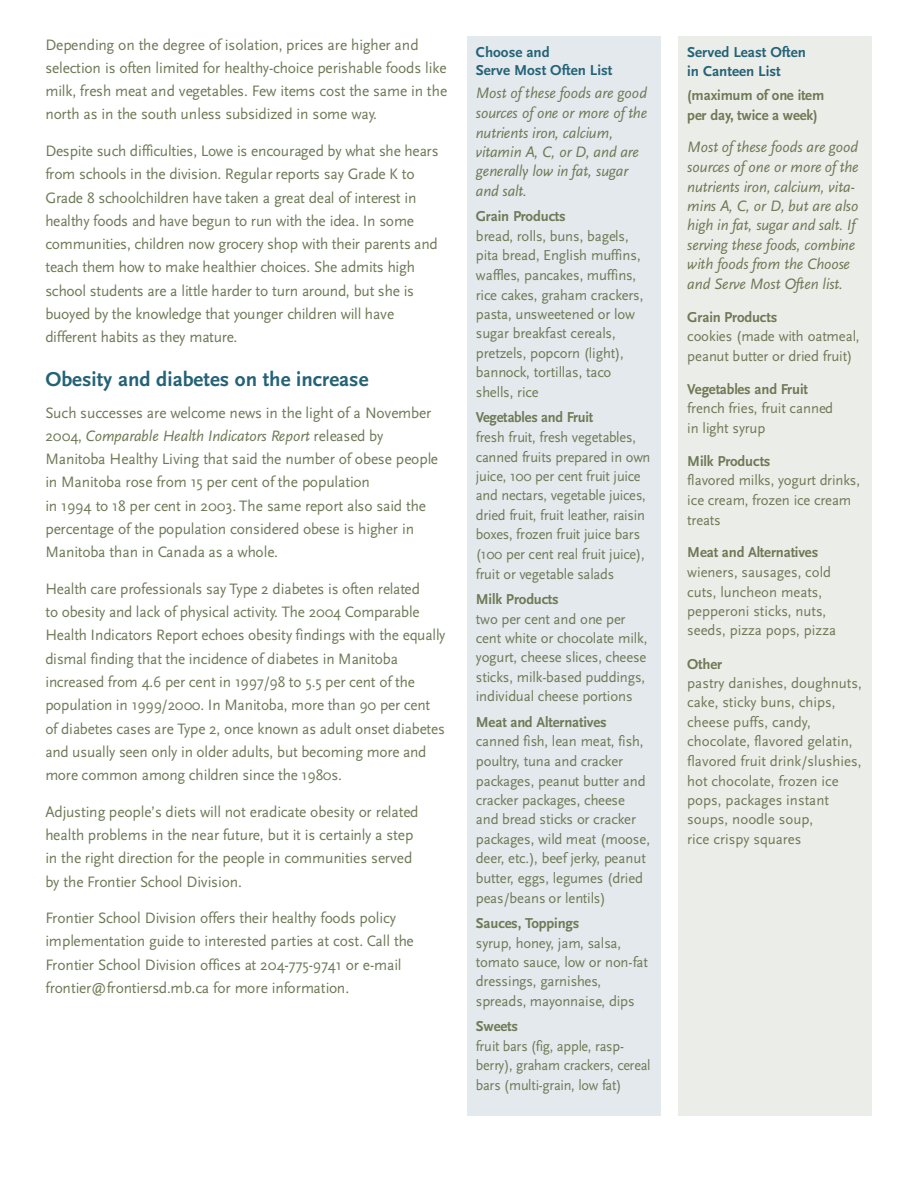
<style>
.page{position:relative;width:918px;height:1188px;background:#fff}
.page>*{position:absolute;margin:0;border:0;box-sizing:border-box;transform-origin:0 0}
.t1{font:700 21px "Scala Sans";color:#246277}
.t2{font:15.75px/23.2px "Scala Sans";letter-spacing:-.005em;color:#6e7956}
.t3{font:italic 15.75px/19.5px "Scala Sans";color:#6e7956}
.t4{font:15px/19.5px "Scala Sans";color:#6e7956}
.t5{font:15px/19.5px "Scala Sans";letter-spacing:-.02em;color:#6e7956;scale:.96 1}
.t6{font:700 15px/19.5px "Scala Sans";letter-spacing:-.01em;color:#6e7956}
.t7{font:15px/19.6px "Scala Sans";letter-spacing:-.02em;color:#6e7956;scale:.95 1}
.t8{font:700 15px/18px "Scala Sans";color:#246277}
.t9{font:700 15px "Scala Sans";letter-spacing:-.01em;color:#6e7956;scale:.96 1}
.s1{font-style:italic}
</style>
<div class="page">
<div style="left:467px;top:36px;width:193px;height:1080px;background:#e3e9ec"></div>
<div style="left:678px;top:36px;width:194px;height:1080px;background:#ebede8"></div>
<p class="t2" style="left:45px;top:34px;width:403px">Depending on the degree of isolation, prices are higher and selection is often limited for healthy-choice perishable foods like milk, fresh meat and vegetables. Few items cost the same in the north as in the south unless subsidized in some way.</p>
<p class="t2" style="left:45px;top:140px;width:395px">Despite such difficulties, Lowe is encouraged by what she hears from schools in the division. Regular reports say Grade K to Grade 8 schoolchildren have taken a great deal of interest in healthy foods and have begun to run with the idea. In some communities, children now grocery shop with their parents and teach them how to make healthier choices. She admits high school students are a little harder to turn around, but she is buoyed by the knowledge that younger children will have different habits as they mature.</p>
<h1 class="t1" style="left:45px;top:370px;width:325px">Obesity and diabetes on the increase</h1>
<p class="t2" style="left:45px;top:402px;width:394px">Such successes are welcome news in the light of a November 2004, <span class="s1">Comparable Health Indicators Report</span> released by Manitoba Healthy Living that said the number of obese people in Manitoba rose from 15 per cent of the population<br>in 1994 to 18 per cent in 2003. The same report also said the percentage of the population considered obese is higher in Manitoba than in Canada as a whole.</p>
<p class="t2" style="left:45px;top:579px;width:402px">Health care professionals say Type 2 diabetes is often related<br>to obesity and lack of physical activity. The 2004 Co m p a ra b le Health Indicators Report echoes obesity findings with the equally dismal finding that the incidence of diabetes in Manitoba increased from 4.6 per cent in 1997/98 to 5.5 per cent of the population in 1999/2000. In Manitoba, more than 90 per cent of diabetes cases are Type 2, once known as adult onset diabetes and usually seen only in older adults, but becoming more and more common among children since the 1980s.</p>
<p class="t2" style="left:45px;top:801px;width:374px">Adjusting people’s diets will not eradicate obesity or related health problems in the near future, but it is certainly a step in the right direction for the people in communities served by the Frontier School Division.</p>
<p class="t2" style="left:45px;top:908px;width:370px">Frontier School Division offers their healthy foods policy implementation guide to interested parties at cost. Call the Frontier School Division offices at 204-775-9741 or e-mail frontier@frontiersd.mb.ca for more information.</p>
<p class="t8" style="left:476px;top:44px;width:138px">Choose and<br>Serve Most Often List</p>
<p class="t3" style="left:476px;top:85px;width:173px">Most of these foods are good sources of one or more of the nutrients iron, calcium, vitamin A, C, or D, and are generally low in fat, sugar and salt.</p>
<p class="t6" style="left:476px;top:208px;width:91px">Grain Products</p>
<p class="t4" style="left:476px;top:227px;width:169px">bread, rolls, buns, bagels, pita bread, English muffins, waffles, pancakes, muffins, rice cakes, graham crackers, pasta, unsweetened or low sugar breakfast cereals, pretzels, popcorn (light), bannock, tortillas, taco shells, rice</p>
<p class="t9" style="left:476px;top:411px;width:124px">Vegetables and Fru it</p>
<p class="t5" style="left:476px;top:429px;width:183px">fresh fruit, fresh vegetables, canned fruits prepared in own juice, 100 per cent fruit juice and nectars, vegetable juices, dried fruit, fruit leather, raisin boxes, frozen fruit juice bars (100 per cent real fruit juice), fruit or vegetable salads</p>
<p class="t6" style="left:476px;top:591px;width:84px">Milk Products</p>
<p class="t4" style="left:476px;top:610px;width:173px">two per cent and one per cent white or chocolate milk, yogurt, cheese slices, cheese sticks, milk-based puddings, individual cheese portions</p>
<p class="t6" style="left:476px;top:713px;width:132px">Meat and Alternatives</p>
<p class="t4" style="left:476px;top:733px;width:176px">canned fish, lean meat, fish, p o u ltry, tuna and cracker packages, peanut butter and cracker packages, cheese and bread sticks or cracker packages, wild meat (moose, d e e r, etc.), beef jerky, peanut b u tte r, eggs, legumes (dried peas/beans or lentils)</p>
<p class="t6" style="left:476px;top:915px;width:105px">Sauces, To p p in g s</p>
<p class="t4" style="left:476px;top:934px;width:174px">syrup, honey, jam, salsa, tomato sauce, low or non-fat dressings, garnishes, spreads, mayonnaise, dips</p>
<p class="t6" style="left:476px;top:1018px;width:44px">S w e e ts</p>
<p class="t7" style="left:476px;top:1037px;width:185px">fruit bars (fig, apple, rasp&shy;berry), graham crackers, cereal bars (multi-grain, low fat)</p>
<p class="t8" style="left:687px;top:43px;width:120px;line-height:19.5px">Served Least Often in Canteen List</p>
<p class="t6" style="left:687px;top:87px;width:139px">(maximum of one item per day, twice a week)</p>
<p class="t3" style="left:687px;top:139px;width:173px">Most of these foods are good sources of one or more of the nutrients iron, calcium, vita&shy;mins A, C, or D, but are also high in fat, sugar and salt. If serving these foods, combine with foods from the Choose and Serve Most Often list.</p>
<p class="t6" style="left:687px;top:308px;width:92px">Grain Products</p>
<p class="t4" style="left:687px;top:328px;width:174px">cookies (made with oatmeal, peanut butter or dried fruit)</p>
<p class="t6" style="left:687px;top:380px;width:122px">Vegetables and Fruit</p>
<p class="t4" style="left:687px;top:400px;width:147px">french fries, fruit canned in light syrup</p>
<p class="t6" style="left:687px;top:452px;width:85px">Milk Products</p>
<p class="t4" style="left:687px;top:472px;width:174px">flavored milks, yogurt drinks, ice cream, frozen ice cream tre a ts</p>
<p class="t6" style="left:687px;top:544px;width:133px">Meat and Alternatives</p>
<p class="t4" style="left:687px;top:564px;width:150px">wieners, sausages, cold cuts, luncheon meats, pepperoni sticks, nuts, seeds, pizza pops, pizza</p>
<p class="t6" style="left:687px;top:655px;width:36px">O th e r</p>
<p class="t4" style="left:687px;top:675px;width:176px">pastry danishes, doughnuts, cake, sticky buns, chips, cheese puffs, candy, chocolate, flavored gelatin, flavored fruit drink/slushies, hot chocolate, frozen ice pops, packages instant soups, noodle soup,<br>rice crispy squares</p>
</div>
